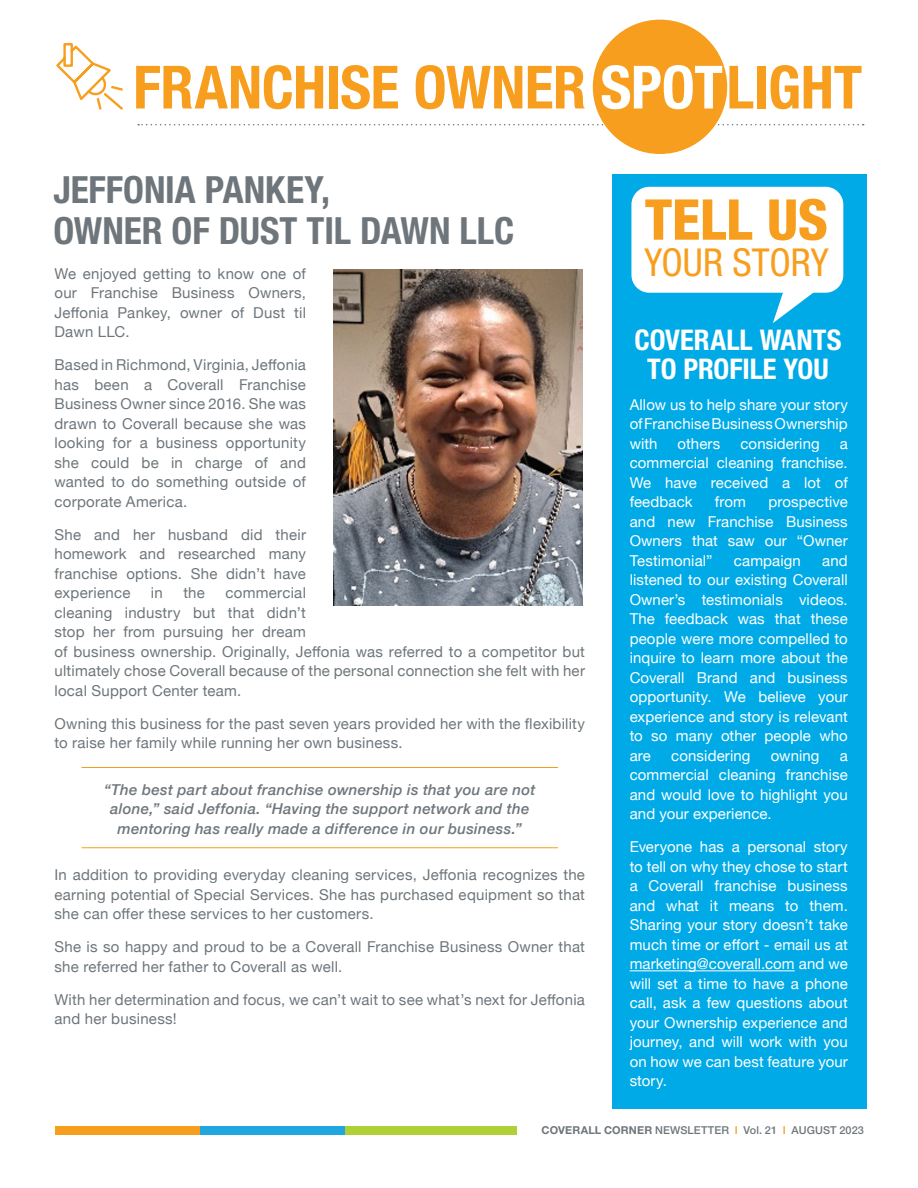
<style>
.page{position:relative;width:918px;height:1188px;background:#fff}
.page>*{position:absolute;margin:0;border:0;box-sizing:border-box;transform-origin:0 0}
.t1{font:700 condensed 59.7px "Helvetica Neue LT Pro";letter-spacing:-.01em;color:#f89e1e}
.t2{font:800 condensed 56.4px "Helvetica Neue LT Pro";color:#f89e1e}
.t3{font:condensed 38.55px "Helvetica Neue LT Pro";color:#f89e1e}
.t4{font:700 condensed 37.5px/40.5px "Helvetica Neue LT Pro";letter-spacing:-.005em;color:#6e767b}
.t5{font:700 condensed 28.5px/28.5px "Helvetica Neue LT Pro";color:#fff;text-align:center}
.t6{font:15px/19.5px "Helvetica Neue";letter-spacing:.015em;color:#6e767b;text-align:justify}
.t7{font:15px/19.5px "Helvetica Neue";letter-spacing:.005em;color:#fff;text-align:justify}
.t8{font:italic 500 15px/19.5px "Helvetica Neue";letter-spacing:.02em;color:#6e767b;text-align:center}
.t9{font:500 10.95px "Helvetica Neue LT Pro";letter-spacing:.005em;color:#6e767b}
.s1{color:#fff}
.s2{font-weight:700}
.s3{color:#f89e1e}
</style>
<div class="page">
<div style="left:345px;top:1127px;width:171px;height:8px;background:#b0d136"></div>
<div style="left:200px;top:1127px;width:145px;height:8px;background:#21a6df"></div>
<div style="left:55px;top:1127px;width:145px;height:8px;background:#f89e1e"></div>
<hr style="left:81px;top:767px;width:477px;height:1px;background:#f89e1c">
<hr style="left:81px;top:847px;width:477px;height:1px;background:#f89e1c">
<img style="left:333px;top:270px;width:250px;height:336px">
<svg style="left:138px;top:124px;width:726px;height:1px"></svg>
<div style="left:593px;top:20px;width:134px;height:134px;background:#f89e1e;border-radius:50%"></div>
<svg style="left:56px;top:43px;width:67px;height:67px"></svg>
<div style="left:612px;top:174px;width:254px;height:935px;background:#00aae7"></div>
<hr style="left:630px;top:970px;width:165px;height:1px;background:#fff">
<div style="left:631px;top:187px;width:212px;height:106px;background:#fff;border-radius:18px"></div>
<svg style="left:773px;top:292px;width:43px;height:31px"></svg>
<h1 class="t1" style="left:133px;top:51px;width:731px">FRANCHISE OWNER <span class="s1">SPOT</span>LIGHT</h1>
<h3 class="t4" style="left:54px;top:169px;width:462px">JEFFONIA PANKEY,<br>OWNER OF DUST TIL DAWN LLC</h3>
<p class="t6" style="left:54px;top:265px;width:253px">We enjoyed getting to know one of our Franchise Business Owners, Jeffonia Pankey, owner of Dust til Dawn LLC.</p>
<p class="t6" style="left:54px;top:356px;width:253px">Based in Richmond, Virginia, Jeffonia has been a Coverall Franchise Business Owner since 2016. She was drawn to Coverall because she was looking for a business opportunity she could be in charge of and wanted to do something outside of corporate America.</p>
<p class="t6" style="left:54px;top:526px;width:253px">She and her husband did their homework and researched many franchise options. She didn’t have experience</p>
<p class="t6" style="left:54px;top:584px;width:532px;text-align:left;text-indent:171px">commercial<br>cleaning industry but that didn’t<br>stop her from pursuing her dream<br>of business ownership. Originally, Jeffonia was referred to a competitor but ultimately chose Coverall because of the personal connection she felt with her local Support Center team.</p>
<p class="t6" style="left:54px;top:715px;width:532px">Owning this business for the past seven years provided her with the flexibility to raise her family while running her own business.</p>
<p class="t8" style="left:104px;top:779px;width:433px">“The best part about franchise ownership is that you are not alone,” said Jeffonia. “Having the support network and the mentoring has really made a difference in our business.”</p>
<p class="t6" style="left:55px;top:866px;width:532px">In addition to providing everyday cleaning services, Jeffonia recognizes the earning potential of Special Services. She has purchased equipment so that she can offer these services to her customers.</p>
<p class="t6" style="left:55px;top:938px;width:532px">She is so happy and proud to be a Coverall Franchise Business Owner that she referred her father to Coverall as well.</p>
<p class="t6" style="left:55px;top:991px;width:532px">With her determination and focus, we can’t wait to see what’s next for Jeffonia and her business!</p>
<p class="t6" style="left:151px;top:584px;width:13px">in</p>
<p class="t6" style="left:183px;top:584px;width:23px">the</p>
<h2 class="t2" style="left:645px;top:185px;width:185px">TELL US</h2>
<h3 class="t3" style="left:644px;top:241px;width:186px">YOUR STORY</h3>
<h3 class="t5" style="left:634px;top:325px;width:209px">COVERALL WANTS<br>TO PROFILE YOU</h3>
<p class="t7" style="left:630px;top:396px;width:220px">Allow us to help share your story of Franchise Business Ownership with</p>
<p class="t7" style="left:678px;top:435px;width:44px">others</p>
<p class="t7" style="left:740px;top:435px;width:81px">considering</p>
<p class="t7" style="left:630px;top:435px;width:220px;text-indent:210px">a commercial cleaning franchise.<br>We have received a lot of feedback</p>
<p class="t7" style="left:715px;top:493px;width:33px">from</p>
<p class="t7" style="left:630px;top:493px;width:220px;text-indent:139px">prospective and new Franchise Business Owners that saw our “Owner Testimonial”</p>
<p class="t7" style="left:630px;top:552px;width:220px;text-indent:193px">and listened to our existing Coverall Owner’s testimonials videos.<br>The feedback was that these people were more compelled to inquire to learn more about the Coverall Brand and business opportunity. We believe your experience and story is relevant to so many other people who are</p>
<p class="t7" style="left:734px;top:552px;width:68px">campaign</p>
<p class="t7" style="left:671px;top:747px;width:81px">considering</p>
<p class="t7" style="left:771px;top:747px;width:50px">owning</p>
<p class="t7" style="left:630px;top:747px;width:220px;text-indent:210px">a commercial cleaning franchise and would love to highlight you and your experience.</p>
<p class="t7" style="left:630px;top:838px;width:220px">Everyone has a personal story to tell on why they chose to start a Coverall franchise business and what it means to them.<br>Sharing your story doesn’t take much time or effort - email us at marketing@coverall.com and we will set a time to have a phone call, ask a few questions about your Ownership experience and journey, and will work with you on how we can best feature your story.</p>
<p class="t9" style="left:542px;top:1124px;width:324px"><span class="s2">COVERALL CORNER</span> NEWSLETTER <span class="s3">I</span> Vol. 21 <span class="s3">I</span> AUGUST 2023</p>
</div>
